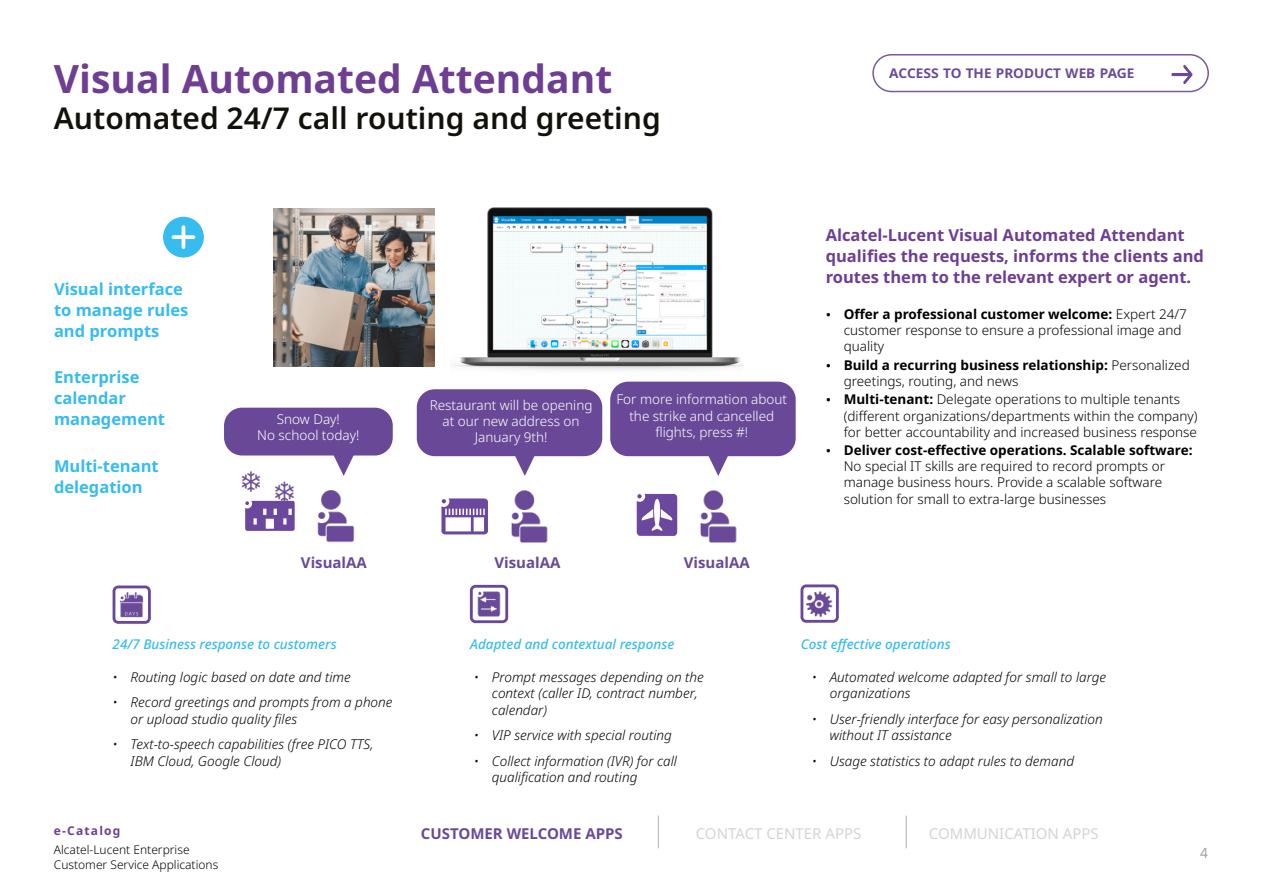
<style>
.page{position:relative;width:1263px;height:893px;background:#fff}
.page>*{position:absolute;margin:0;border:0;box-sizing:border-box;transform-origin:0 0}
.t1{font:700 39px "Noto Sans";color:#6d3e91}
.t2{font:600 30px "Noto Sans";color:#12110c}
.t3{font:700 16.5px/21px "Noto Sans";color:#6d3e91}
.t4{font:700 16.5px/21px "Noto Sans";color:#36bcee}
.t5{font:600 16.5px "Noto Sans";color:#694997}
.t6{font:700 15px "Noto Sans";color:#694997}
.t7{font:15px "Noto Sans";color:#d4d4d4}
.t8{font:300 13.5px/16.2px "Noto Sans";color:#000}
.t9{font:italic 300 13.5px/16.5px "Noto Sans";color:#020203}
.t10{font:300 13.5px/16.2px "Noto Sans";color:#fff;text-align:center}
.t11{font:italic 500 13.5px "Noto Sans";color:#36bcee}
.t12{font:13.5px "Clan OT News";color:#a6a5a5}
.t13{font:300 12px/15px "Noto Sans";color:#000}
.t14{font:700 12px "Noto Sans";letter-spacing:.1em;color:#6d3e91}
.s1{font-family:"Clan OT";font-weight:400}
.s2{font-weight:700}
</style>
<div class="page">
<img style="left:453px;top:207px;width:290px;height:163px">
<hr style="left:906px;top:816px;width:1px;height:32px;background:#a6a5a5">
<hr style="left:658px;top:816px;width:1px;height:32px;background:#a6a5a5">
<svg style="left:163px;top:217px;width:41px;height:41px"></svg>
<img style="left:112px;top:585px;width:39px;height:39px">
<img style="left:469px;top:584px;width:40px;height:40px">
<img style="left:800px;top:584px;width:39px;height:39px">
<svg style="left:441px;top:498px;width:36px;height:36px"></svg>
<img style="left:477px;top:490px;width:71px;height:53px">
<svg style="left:637px;top:494px;width:30px;height:42px"></svg>
<img style="left:667px;top:490px;width:70px;height:53px">
<svg style="left:245px;top:501px;width:39px;height:30px"></svg>
<img style="left:284px;top:490px;width:71px;height:53px">
<img style="left:266px;top:481px;width:38px;height:20px">
<img style="left:241px;top:471px;width:30px;height:29px">
<div style="left:224px;top:408px;width:169px;height:47px;background:#694997;border-radius:18px"></div>
<div style="left:417px;top:389px;width:185px;height:67px;background:#694997;border-radius:18px"></div>
<div style="left:610px;top:382px;width:186px;height:74px;background:#694997;border-radius:18px"></div>
<svg style="left:332px;top:455px;width:24px;height:21px"></svg>
<svg style="left:513px;top:456px;width:24px;height:20px"></svg>
<svg style="left:706px;top:456px;width:24px;height:20px"></svg>
<img style="left:273px;top:208px;width:161px;height:159px">
<div style="left:872px;top:54px;width:337px;height:38px;border:2px solid #694997;border-radius:18px"></div>
<svg style="left:1172px;top:65px;width:21px;height:19px"></svg>
<h1 class="t1" style="left:54px;top:51px;width:560px">Visual Automated Attendant</h1>
<h2 class="t2" style="left:54px;top:97px;width:609px">Automated 24/7 call routing and greeting</h2>
<p class="t4" style="left:54px;top:279px;width:136px">Visual interface to manage rules and prompts</p>
<p class="t4" style="left:54px;top:367px;width:113px">Enterprise calendar management</p>
<p class="t4" style="left:54px;top:456px;width:106px">Multi-tenant delegation</p>
<p class="t10" style="left:257px;top:411px;width:104px">Snow Day!<br>No school today!</p>
<p class="t10" style="left:430px;top:397px;width:164px">Restaurant will be opening at our new address on<br>January 9th!</p>
<p class="t10" style="left:616px;top:392px;width:172px">For more information about the strike and cancelled flights, press #!</p>
<p class="t6" style="left:301px;top:551px;width:67px">VisualAA</p>
<p class="t6" style="left:494px;top:552px;width:67px">VisualAA</p>
<p class="t6" style="left:684px;top:552px;width:67px">VisualAA</p>
<p class="t5" style="left:889px;top:61px;width:247px">access to the product web page</p>
<p class="t3" style="left:826px;top:225px;width:380px">Alcatel-Lucent Visual Automated Attendant qualifies the requests, informs the clients and routes them to the relevant expert or agent.</p>
<p class="t8" style="left:844px;top:306px;width:345px;text-indent:-18px"><span class="s1">•</span> <span class="s2">Offer a professional customer welcome:</span> Expert 24/7 customer response to ensure a professional image and quality</p>
<p class="t8" style="left:844px;top:357px;width:348px;text-indent:-18px"><span class="s1">•</span> <span class="s2">Build a recurring business relationship:</span> Personalized greetings, routing, and news</p>
<p class="t8" style="left:844px;top:392px;width:355px;text-indent:-18px"><span class="s1">•</span> <span class="s2">Multi-tenant:</span> Delegate operations to multiple tenants (different organizations/departments within the company) for better accountability and increased business response</p>
<p class="t8" style="left:844px;top:442px;width:350px;text-indent:-18px"><span class="s1">•</span> <span class="s2">Deliver cost-effective operations. Scalable software:<br></span>No special IT skills are required to record prompts or manage business hours. Provide a scalable software solution for small to extra-large businesses</p>
<p class="t11" style="left:113px;top:635px;width:226px">24/7 Business response to customers</p>
<p class="t11" style="left:801px;top:635px;width:151px">Cost effective operations</p>
<p class="t11" style="left:470px;top:635px;width:206px">Adapted and contextual response</p>
<p class="t9" style="left:492px;top:669px;width:214px;text-indent:-18px">• Prompt messages depending on the context (caller ID, contract number, calendar)</p>
<p class="t9" style="left:474px;top:727px;width:200px">• VIP service with special routing</p>
<p class="t9" style="left:492px;top:753px;width:187px;text-indent:-18px">• Collect information (IVR) for call qualification and routing</p>
<p class="t9" style="left:830px;top:669px;width:278px;text-indent:-18px">• Automated welcome adapted for small to large organizations</p>
<p class="t9" style="left:830px;top:711px;width:274px;text-indent:-18px">• User-friendly interface for easy personalization without IT assistance</p>
<p class="t9" style="left:812px;top:753px;width:264px">• Usage statistics to adapt rules to demand</p>
<p class="t9" style="left:113px;top:669px;width:240px">• Routing logic based on date and time</p>
<p class="t9" style="left:131px;top:694px;width:263px;text-indent:-18px">• Record greetings and prompts from a phone or upload studio quality files</p>
<p class="t9" style="left:131px;top:736px;width:244px;text-indent:-18px">• Text-to-speech capabilities (free PICO TTS,<br>IBM Cloud, Google Cloud)</p>
<p class="t14" style="left:54px;top:822px;width:68px">e-Catalog</p>
<p class="t13" style="left:54px;top:842px;width:166px">Alcatel-Lucent Enterprise<br>Customer Service Applications</p>
<p class="t12" style="left:1199px;top:845px;width:10px">4</p>
<p class="t6" style="left:421px;top:823px;width:204px">CUSTOMER WELCOME APPS</p>
<p class="t7" style="left:696px;top:823px;width:167px">CONTACT CENTER APPS</p>
<p class="t7" style="left:929px;top:823px;width:171px">COMMUNICATION APPS</p>
</div>
